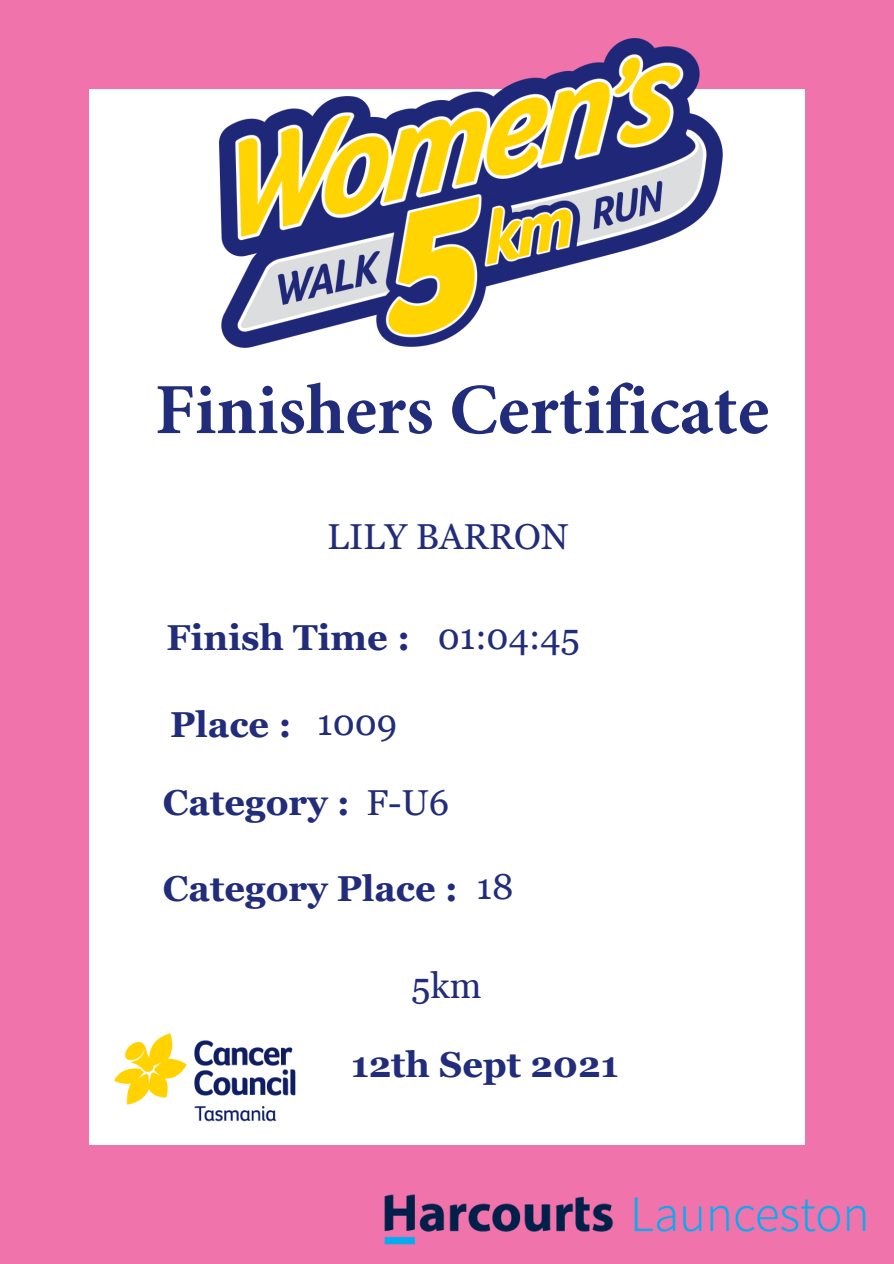
<style>
.page{position:relative;width:894px;height:1264px;background:#fff}
.page>*{position:absolute;margin:0;border:0;box-sizing:border-box;transform-origin:0 0}
.t1{font:700 72px "Minion Pro";color:#212c7a}
.t2{font:700 36px "Vani";color:#212c7a}
.t3{font:36px "Vani";color:#212c7a}
</style>
<div class="page">
<div style="left:0;top:0;width:893px;height:1263px;background:#f173ac"></div>
<div style="left:89px;top:89px;width:715px;height:1055px;background:#fff"></div>
<img style="left:89px;top:1033px;width:230px;height:112px">
<img style="left:219px;top:38px;width:503px;height:310px">
<img style="left:384px;top:1194px;width:482px;height:51px">
<h1 class="t1" style="left:155px;top:359px;width:615px">Finishers Certificate</h1>
<p class="t3" style="left:327px;top:515px;width:242px">LILY BARRON</p>
<p class="t2" style="left:166px;top:617px;width:245px">Finish Time :</p>
<p class="t2" style="left:170px;top:703px;width:123px">Place :</p>
<p class="t3" style="left:317px;top:701px;width:82px">1009</p>
<p class="t3" style="left:437px;top:615px;width:143px">01:04:45</p>
<p class="t2" style="left:163px;top:781px;width:189px">Category :</p>
<p class="t3" style="left:366px;top:781px;width:84px">F-U6</p>
<p class="t2" style="left:163px;top:867px;width:296px">Category Place :</p>
<p class="t3" style="left:476px;top:866px;width:38px">18</p>
<p class="t3" style="left:411px;top:964px;width:72px">5km</p>
<p class="t2" style="left:351px;top:1043px;width:269px">12th Sept 2021</p>
</div>
